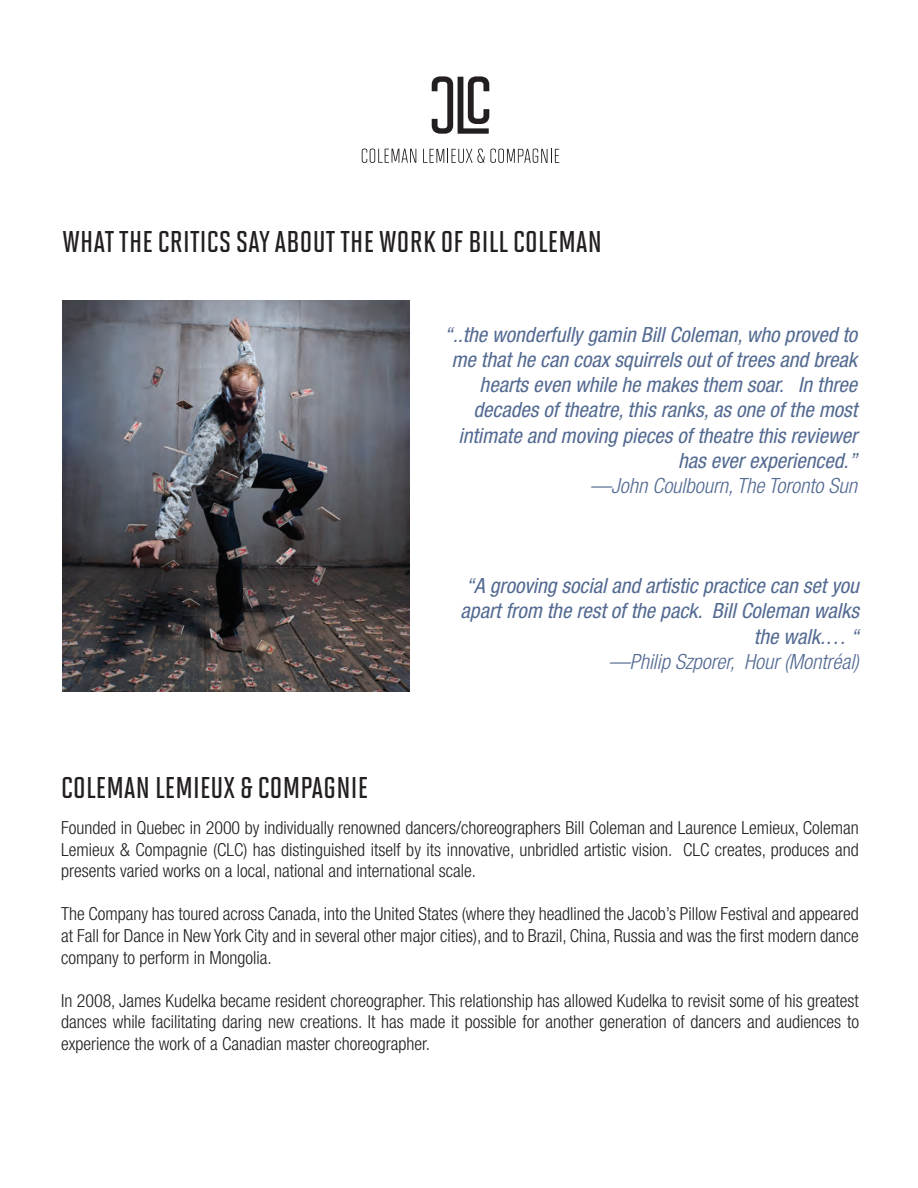
<style>
.page{position:relative;width:918px;height:1188px;background:#fff}
.page>*{position:absolute;margin:0;border:0;box-sizing:border-box;transform-origin:0 0}
.t1{font:600 30px "Solano Gothic MVB";letter-spacing:.01em;color:#231f20}
.t2{font:italic condensed 21px/25.2px "Helvetica Neue";color:#536a91;text-align:right}
.t3{font:italic 300 condensed 21px "Helvetica Neue";color:#536a91}
.t4{font:300 condensed 18px/21.6px "Helvetica Neue";color:#231f20;text-align:justify}
</style>
<div class="page">
<img style="left:62px;top:300px;width:347px;height:392px">
<svg style="left:362px;top:149px;width:54px;height:14px"></svg>
<svg style="left:423px;top:149px;width:136px;height:14px"></svg>
<svg style="left:432px;top:76px;width:57px;height:58px"></svg>
<h1 class="t1" style="left:62px;top:225px;width:541px">WHAT THE CRITICS SAY ABOUT THE WORK OF BILL COLEMAN</h1>
<p class="t2" style="left:444px;top:322px;width:415px">“..the wonderfully gamin Bill Coleman, who proved to me that he can coax squirrels out of trees and break hearts even while he makes them soar. In three decades of theatre, this ranks, as one of the most intimate and moving pieces of theatre this reviewer has ever experienced.”</p>
<p class="t3" style="left:590px;top:473px;width:268px">—John Coulbourn, The Toronto Sun</p>
<p class="t2" style="left:460px;top:573px;width:400px">“A grooving social and artistic practice can set you apart from the rest of the pack. Bill Coleman walks the walk.… “</p>
<p class="t3" style="left:609px;top:649px;width:252px">—Philip Szporer, Hour (Montréal)</p>
<h1 class="t1" style="left:61px;top:771px;width:308px">COLEMAN LEMIEUX &amp; COMPAGNIE</h1>
<p class="t4" style="left:61px;top:817px;width:799px">Founded in Quebec in 2000 by individually renowned dancers/choreographers Bill Coleman and Laurence Lemieux, Coleman Lemieux &amp; Compagnie (CLC) has distinguished itself by its innovative, unbridled artistic vision. CLC creates, produces and presents varied works on a local, national and international scale.</p>
<p class="t4" style="left:61px;top:903px;width:799px">The Company has toured across Canada, into the United States (where they headlined the Jacob’s Pillow Festival and appeared at Fall for Dance in New York City and in several other major cities), and to Brazil, China, Russia and was the first modern dance company to perform in Mongolia.</p>
<p class="t4" style="left:61px;top:990px;width:799px">In 2008, James Kudelka became resident choreographer. This relationship has allowed Kudelka to revisit some of his greatest dances while facilitating daring new creations. It has made it possible for another generation of dancers and audiences to experience the work of a Canadian master choreographer.</p>
</div>
